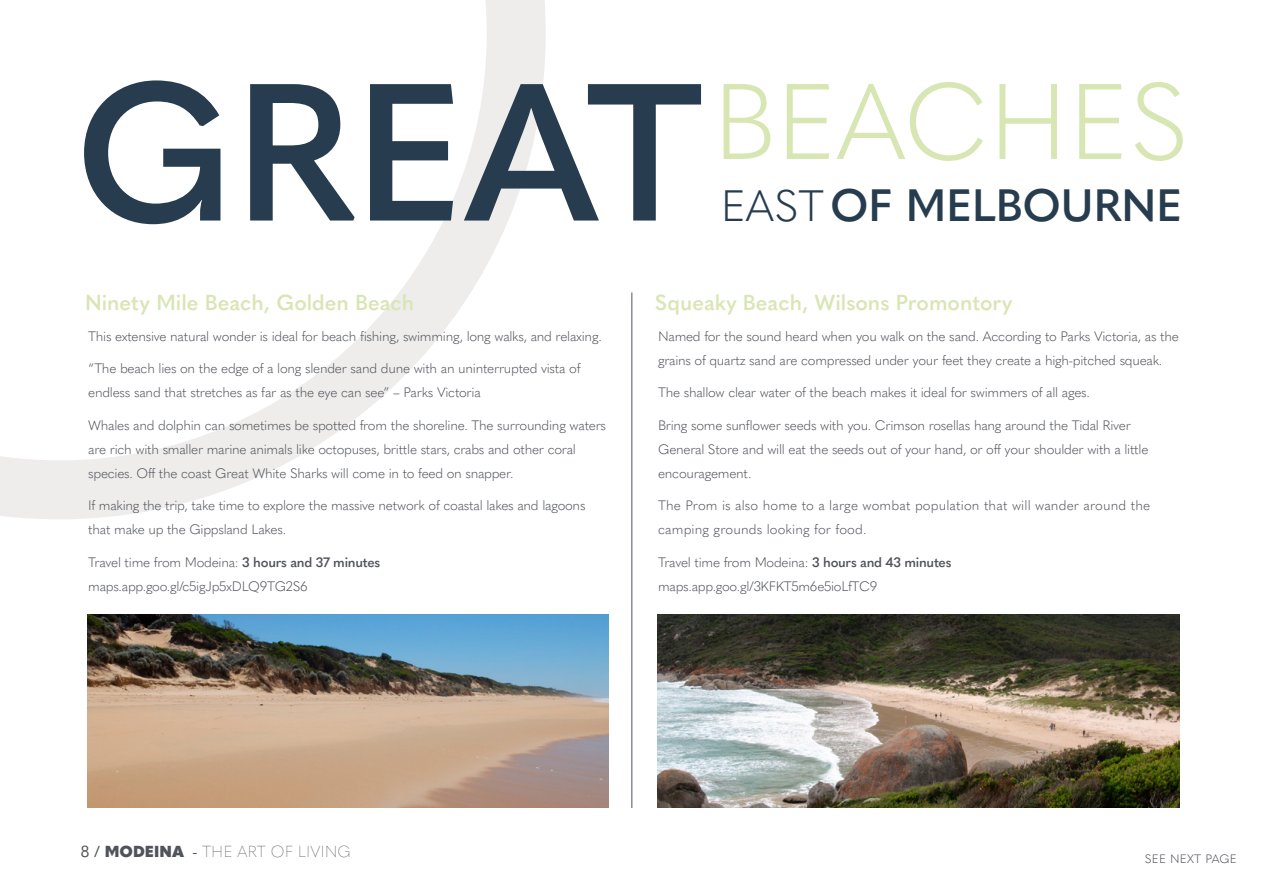
<style>
.page{position:relative;width:1263px;height:893px;background:#fff}
.page>*{position:absolute;margin:0;border:0;box-sizing:border-box;transform-origin:0 0}
.t1{font:300 105.9px "Quasimoda";color:#d7e6b3}
.t2{font:600 44.7px "Quasimoda";color:#273c4e}
.t3{font:600 21.45px "Quasimoda";color:#d7e6b3}
.t4{font:100 15.75px "Quasimoda";color:#50535a}
.t5{font:300 13.5px/24px "Quasimoda";letter-spacing:-.02em;color:#50535a}
.t6{font:300 13.5px/24px "Quasimoda";letter-spacing:.01em;color:#50535a}
.t7{font:300 12px "Quasimoda";letter-spacing:.02em;color:#50535a}
.s1{font-weight:600;font-size:192.6px;color:#273c4e}
.s2{font-weight:300;font-size:43.35px}
.s3{font-weight:600}
.s4{font-weight:400}
.s5{font-weight:900}
</style>
<div class="page">
<svg style="left:0;top:0;width:546px;height:519px"></svg>
<hr style="left:631px;top:292px;width:1px;height:516px;background:#50535a">
<img style="left:87px;top:615px;width:522px;height:193px">
<img style="left:657px;top:615px;width:522px;height:193px">
<h1 class="t1" style="left:74px;top:41px;width:1116px"><span class="s1">GREAT</span>BEACHES</h1>
<h2 class="t2" style="left:721px;top:171px;width:463px"><span class="s2">EAST</span>OF MELBOURNE</h2>
<h3 class="t3" style="left:85px;top:285px;width:331px">Ninety Mile Beach, Golden Beach</h3>
<h3 class="t3" style="left:655px;top:285px;width:359px">Squeaky Beach, Wilsons Promontory</h3>
<p class="t5" style="left:88px;top:323px;width:515px">This extensive natural wonder is ideal for beach fishing, swimming, long walks, and relaxing.</p>
<p class="t5" style="left:88px;top:356px;width:494px">“The beach lies on the edge of a long slender sand dune with an uninterrupted vista of endless sand that stretches as far as the eye can see” – Parks Victoria</p>
<p class="t5" style="left:88px;top:412px;width:519px">Whales and dolphin can sometimes be spotted from the shoreline. The surrounding waters are rich with smaller marine animals like octopuses, brittle stars, crabs and other coral species. Off the coast Great White Sharks will come in to feed on snapper.</p>
<p class="t5" style="left:88px;top:493px;width:499px">If making the trip, take time to explore the massive network of coastal lakes and lagoons that make up the Gippsland Lakes.</p>
<p class="t5" style="left:88px;top:549px;width:294px">Travel time from Modeina: <span class="s3">3 hours and 37 minutes </span>maps.app.goo.gl/c5igJp5xDLQ9TG2S6</p>
<p class="t5" style="left:658px;top:323px;width:522px">Named for the sound heard when you walk on the sand. According to Parks Victoria, as the grains of quartz sand are compressed under your feet they create a high-pitched squeak.</p>
<p class="t5" style="left:658px;top:380px;width:433px">The shallow clear water of the beach makes it ideal for swimmers of all ages.</p>
<p class="t5" style="left:658px;top:412px;width:492px">Bring some sunflower seeds with you. Crimson rosellas hang around the Tidal River<br>General Store and will eat the seeds out of your hand, or off your shoulder with a little encouragement.</p>
<p class="t6" style="left:658px;top:493px;width:494px">The Prom is also home to a large wombat population that will wander around the camping grounds looking for food.</p>
<p class="t5" style="left:658px;top:549px;width:295px">Travel time from Modeina: <span class="s3">3 hours and 43 minutes </span>maps.app.goo.gl/3KFKT5m6e5ioLfTC9</p>
<p class="t4" style="left:81px;top:839px;width:272px"><span class="s4">8 /</span> <span class="s5">MODEINA</span> <span class="s4">-</span> THE ART OF LIVING</p>
<p class="t7" style="left:1145px;top:850px;width:93px">SEE NEXT PAGE</p>
</div>
